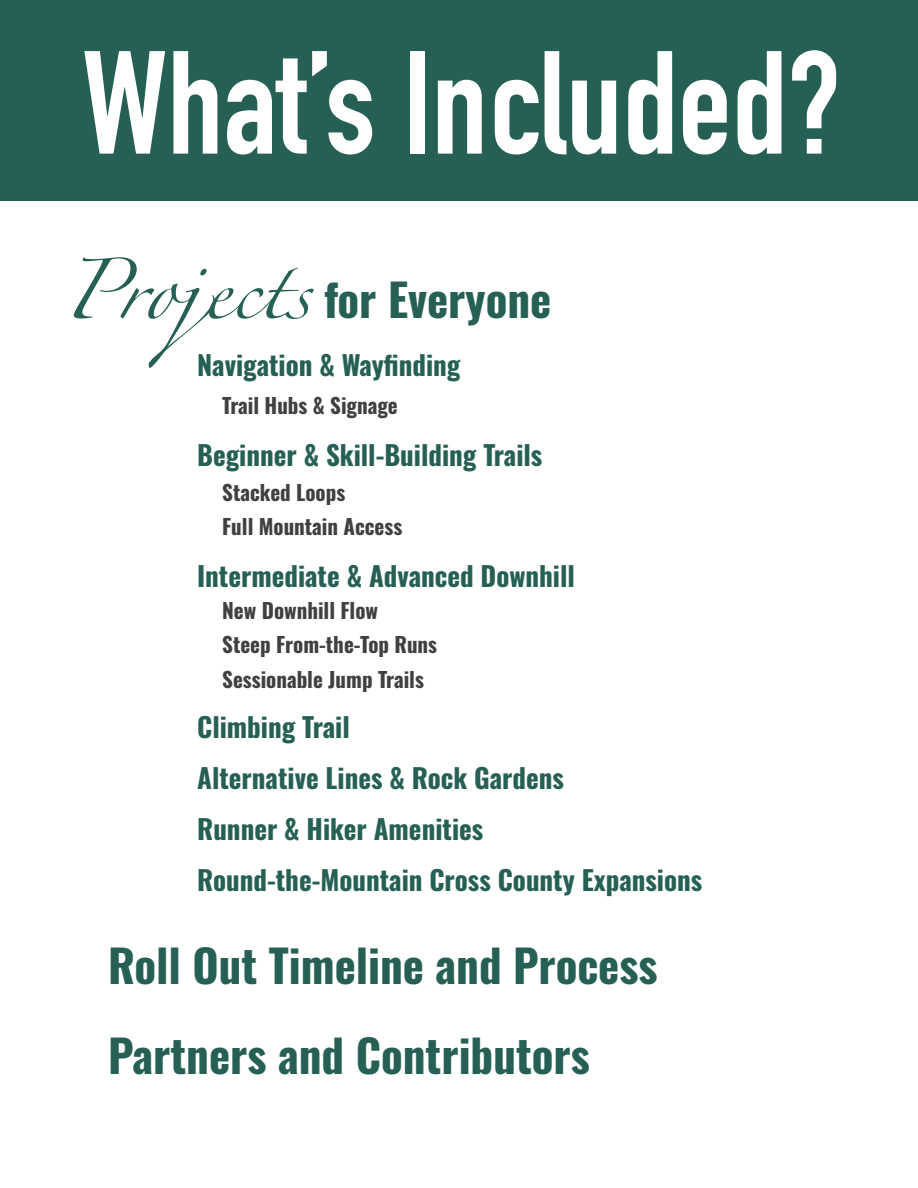
<style>
.page{position:relative;width:918px;height:1188px;background:#fff}
.page>*{position:absolute;margin:0;border:0;box-sizing:border-box;transform-origin:0 0}
.t1{font:700 144px "DIN Condensed";color:#fff}
.t2{font:700 45px/90.2px "Oswald";color:#266055}
.t3{font:700 27px/50.8px "Oswald";color:#266055}
.t4{font:700 21px/34.5px "Oswald";color:#42403f}
.s1{font-family:"Zapfino";font-weight:400;font-size:54px}
</style>
<div class="page">
<div style="left:0;top:0;width:918px;height:200px;background:#266055"></div>
<h1 class="t1" style="left:82px;top:50px;width:760px">What’s Included?</h1>
<h2 class="t2" style="left:63px;top:259px;width:490px"><span class="s1">Projects</span> for Everyone</h2>
<p class="t3" style="left:197px;top:343px;width:265px">Navigation &amp; Wayfinding</p>
<p class="t4" style="left:222px;top:390px;width:177px">Trail Hubs &amp; Signage</p>
<p class="t3" style="left:197px;top:432px;width:347px">Beginner &amp; Skill-Building Trails</p>
<p class="t4" style="left:222px;top:477px;width:182px">Stacked Loops<br>Full Mountain Access</p>
<p class="t3" style="left:197px;top:553px;width:379px">Intermediate &amp; Advanced Downhill</p>
<p class="t4" style="left:222px;top:595px;width:157px">New Downhill Flow</p>
<p class="t4" style="left:222px;top:630px;width:216px">Steep From-the-Top Runs</p>
<p class="t4" style="left:222px;top:664px;width:203px">Sessionable Jump Trails</p>
<p class="t3" style="left:197px;top:704px;width:368px">Climbing Trail<br>Alternative Lines &amp; Rock Gardens<br>Runner &amp; Hiker Amenities</p>
<p class="t3" style="left:197px;top:857px;width:507px">Round-the-Mountain Cross County Expansions</p>
<h2 class="t2" style="left:108px;top:925px;width:551px">Roll Out Timeline and Process<br>Partners and Contributors</h2>
</div>
